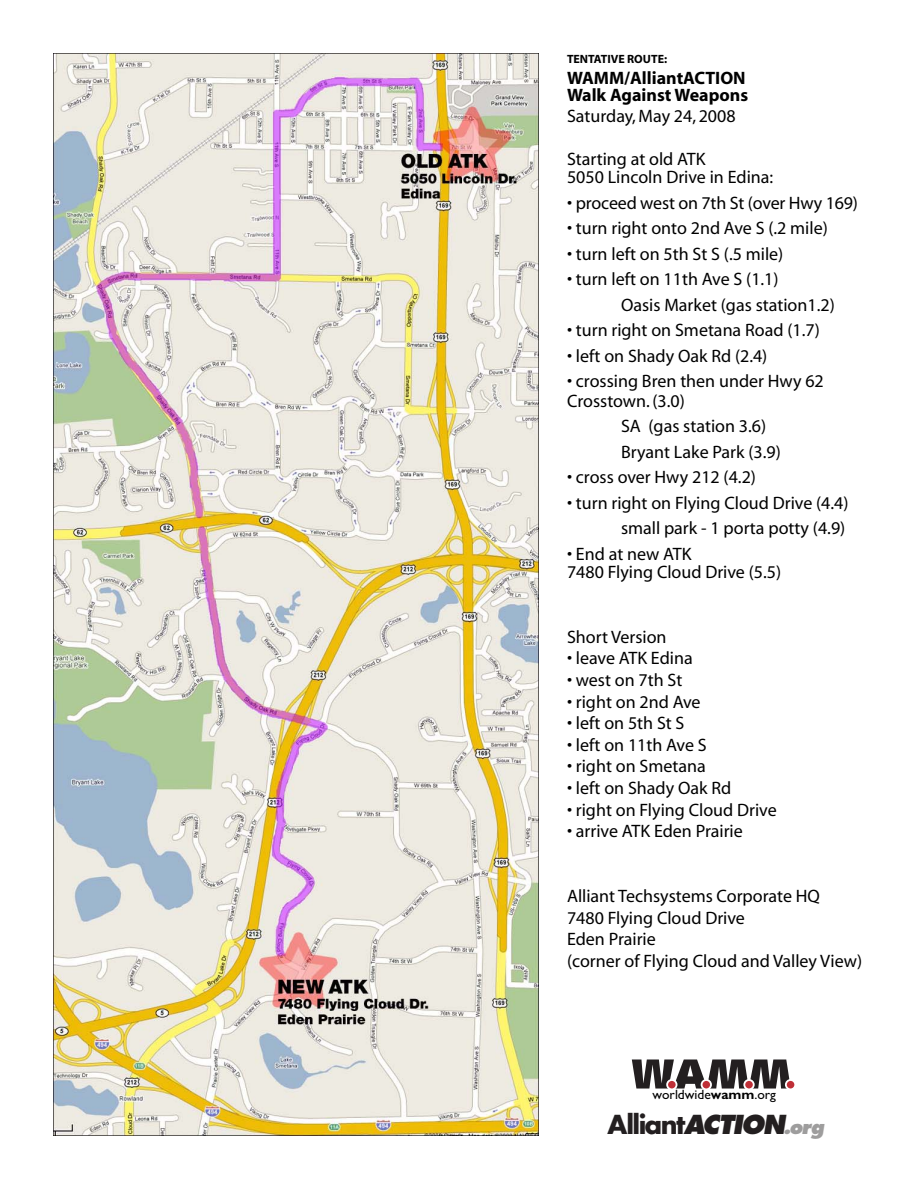
<style>
.page{position:relative;width:918px;height:1188px;background:#fff}
.page>*{position:absolute;margin:0;border:0;box-sizing:border-box;transform-origin:0 0}
.t1{font:700 25.5px "Futura";letter-spacing:-.06em;color:#231f20}
.t2{font:18px/25.5px "Myriad";color:#000}
.t3{font:700 18px/16.5px "Myriad";color:#000}
.t4{font:13.5px "M Gill Sans";color:#000}
.t5{font:700 12px "Myriad";color:#000}
.s1{font-weight:700}
.s2{font-weight:800;font-style:italic}
.s3{font-weight:800;font-style:italic;font-size:18.9px;color:#9e9d9d}
</style>
<div class="page">
<img style="left:54px;top:54px;width:485px;height:1081px">
<svg style="left:632px;top:1059px;width:158px;height:30px"></svg>
<div style="left:667px;top:1080px;width:10px;height:9px;background:#bf2f37;border-radius:50%"></div>
<div style="left:666px;top:1079px;width:11px;height:11px;border:2px solid #fff;border-radius:50%"></div>
<div style="left:702px;top:1080px;width:9px;height:9px;background:#bf2f37;border-radius:50%"></div>
<div style="left:701px;top:1079px;width:11px;height:11px;border:2px solid #fff;border-radius:50%"></div>
<div style="left:744px;top:1080px;width:10px;height:9px;background:#bf2f37;border-radius:50%"></div>
<div style="left:743px;top:1079px;width:12px;height:11px;border:2px solid #fff;border-radius:50%"></div>
<div style="left:786px;top:1080px;width:9px;height:9px;background:#bf2f37;border-radius:50%"></div>
<div style="left:785px;top:1079px;width:11px;height:11px;border:2px solid #fff;border-radius:50%"></div>
<p class="t5" style="left:567px;top:54px;width:102px">TENTATIVE ROUTE:</p>
<p class="t3" style="left:567px;top:71px;width:183px">WAMM/AlliantACTION<br>Walk Against Weapons</p>
<p class="t2" style="left:567px;top:105px;width:170px">Saturday, May 24, 2008</p>
<p class="t2" style="left:567px;top:152px;width:208px;line-height:18px">Starting at old ATK<br>5050 Lincoln Drive in Edina:</p>
<p class="t2" style="left:567px;top:192px;width:292px">• proceed west on 7th St (over Hwy 169)</p>
<p class="t2" style="left:567px;top:217px;width:262px">• turn right onto 2nd Ave S (.2 mile)</p>
<p class="t2" style="left:567px;top:243px;width:218px">• turn left on 5th St S (.5 mile)</p>
<p class="t2" style="left:621px;top:268px;width:215px;text-indent:-54px">• turn left on 11th Ave S (1.1)<br>Oasis Market (gas station1.2)</p>
<p class="t2" style="left:567px;top:319px;width:254px">• turn right on Smetana Road (1.7)</p>
<p class="t2" style="left:567px;top:345px;width:202px">• left on Shady Oak Rd (2.4)</p>
<p class="t2" style="left:567px;top:373px;width:258px;line-height:19.5px">• crossing Bren then under Hwy 62<br>Crosstown. (3.0)</p>
<p class="t2" style="left:621px;top:415px;width:161px">SA (gas station 3.6)<br>Bryant Lake Park (3.9)</p>
<p class="t2" style="left:567px;top:466px;width:191px">• cross over Hwy 212 (4.2)</p>
<p class="t2" style="left:567px;top:492px;width:283px;text-align:right">• turn right on Flying Cloud Drive (4.4) small park - 1 porta potty (4.9)</p>
<p class="t2" style="left:567px;top:546px;width:216px;line-height:18px">• End at new ATK<br>7480 Flying Cloud Drive (5.5)</p>
<p class="t2" style="left:567px;top:625px;width:101px">Short Version</p>
<p class="t2" style="left:567px;top:647px;width:127px">• leave ATK Edina</p>
<p class="t2" style="left:567px;top:669px;width:117px">• west on 7th St</p>
<p class="t2" style="left:567px;top:690px;width:135px">• right on 2nd Ave</p>
<p class="t2" style="left:567px;top:712px;width:119px">• left on 5th St S</p>
<p class="t2" style="left:567px;top:733px;width:141px">• left on 11th Ave S</p>
<p class="t2" style="left:567px;top:755px;width:140px">• right on Smetana</p>
<p class="t2" style="left:567px;top:777px;width:166px">• left on Shady Oak Rd</p>
<p class="t2" style="left:567px;top:798px;width:211px">• right on Flying Cloud Drive</p>
<p class="t2" style="left:567px;top:820px;width:177px">• arrive ATK Eden Prairie</p>
<p class="t2" style="left:567px;top:887px;width:297px;line-height:21.6px">Alliant Techsystems Corporate HQ<br>7480 Flying Cloud Drive<br>Eden Prairie<br>(corner of Flying Cloud and Valley View)</p>
<p class="t4" style="left:652px;top:1090px;width:125px">worldwide<span class="s1">wamm</span>.org</p>
<h1 class="t1" style="left:607px;top:1113px;width:218px">Alliant<span class="s2">ACTION</span><span class="s3">.org</span></h1>
</div>
